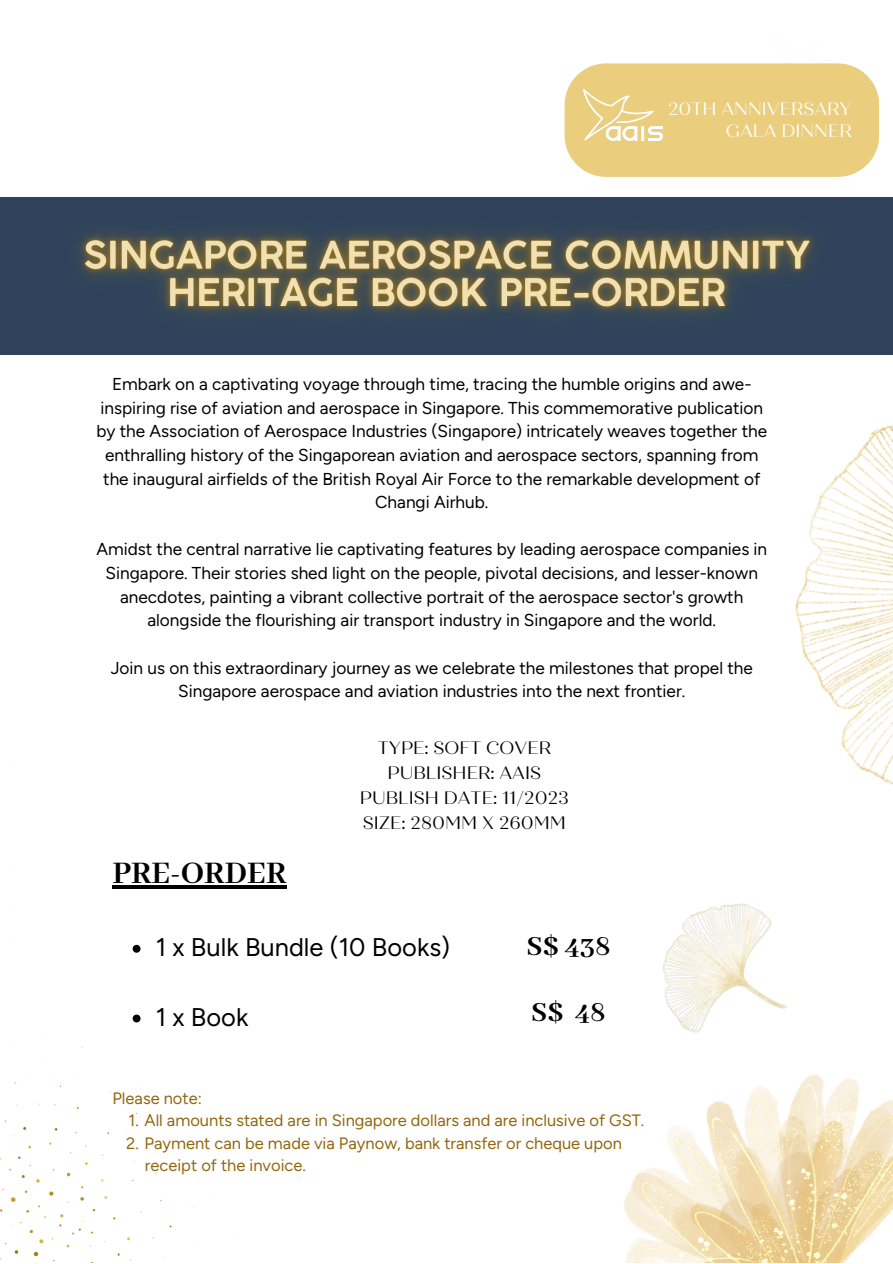
<style>
.page{position:relative;width:893px;height:1264px;background:#fff}
.page>*{position:absolute;margin:0;border:0;box-sizing:border-box;transform-origin:0 0}
.t1{font:700 34.2px "Abhaya Libre";color:#000}
.t2{font:700 30px "Abhaya Libre";color:#000}
.t3{font:25.5px "Figtree";color:#000}
.t4{font:18px "Quiche Display";color:#000}
.t5{font:18px "Quiche Display";color:#fff}
.t6{font:17.25px/23.5px "Figtree";color:#000;text-align:center}
.t7{font:16.5px "Figtree";color:#92660e}
</style>
<div class="page">
<img style="left:0;top:1016px;width:238px;height:246px">
<img style="left:663px;top:903px;width:124px;height:130px">
<img style="left:624px;top:1074px;width:268px;height:188px">
<img style="left:0;top:761px;width:24px;height:317px">
<div style="left:564px;top:63px;width:315px;height:114px;background:#eace7e"></div>
<img style="left:583px;top:89px;width:79px;height:52px">
<div style="left:0;top:197px;width:892px;height:158px;background:#2e435b"></div>
<img style="left:795px;top:425px;width:97px;height:360px">
<img style="left:79px;top:232px;width:735px;height:82px">
<svg style="left:133px;top:944px;width:7px;height:8px"></svg>
<svg style="left:133px;top:1014px;width:7px;height:8px"></svg>
<hr style="left:112px;top:885px;width:174px;height:3px;background:#000">
<p class="t5" style="left:668px;top:98px;width:185px">20TH ANNIVERSARY</p>
<p class="t5" style="left:725px;top:120px;width:127px">GALA DINNER</p>
<p class="t6" style="left:96px;top:372px;width:672px">Embark on a captivating voyage through time, tracing the humble origins and awe&shy;inspiring rise of aviation and aerospace in Singapore. This commemorative publication by the Association of Aerospace Industries (Singapore) intricately weaves together the enthralling history of the Singaporean aviation and aerospace sectors, spanning from the inaugural airfields of the British Royal Air Force to the remarkable development of Changi Airhub.</p>
<p class="t6" style="left:96px;top:537px;width:672px">Amidst the central narrative lie captivating features by leading aerospace companies in Singapore. Their stories shed light on the people, pivotal decisions, and lesser-known anecdotes, painting a vibrant collective portrait of the aerospace sector's growth alongside the flourishing air transport industry in Singapore and the world.</p>
<p class="t6" style="left:111px;top:655px;width:643px">Join us on this extraordinary journey as we celebrate the milestones that propel the<br>Singapore aerospace and aviation industries into the next frontier.</p>
<p class="t1" style="left:112px;top:854px;width:175px">PRE-ORDER</p>
<p class="t4" style="left:377px;top:737px;width:175px">TYPE: SOFT COVER</p>
<p class="t4" style="left:387px;top:762px;width:155px">PUBLISHER: AAIS</p>
<p class="t4" style="left:360px;top:786px;width:210px">PUBLISH DATE: 11/2023</p>
<p class="t4" style="left:362px;top:811px;width:205px">SIZE: 280MM X 260MM</p>
<p class="t3" style="left:156px;top:931px;width:296px">1 x Bulk Bundle (10 Books)</p>
<p class="t3" style="left:156px;top:1001px;width:94px">1 x Book</p>
<p class="t7" style="left:112px;top:1088px;width:91px">Please note:</p>
<p class="t2" style="left:526px;top:930px;width:86px">S$ 438</p>
<p class="t2" style="left:531px;top:995px;width:76px">S$ 48</p>
<p class="t7" style="left:129px;top:1110px;width:517px">1. All amounts stated are in Singapore dollars and are inclusive of GST.</p>
<p class="t7" style="left:126px;top:1133px;width:497px">2. Payment can be made via Paynow, bank transfer or cheque upon</p>
<p class="t7" style="left:145px;top:1155px;width:162px">receipt of the invoice.</p>
</div>
